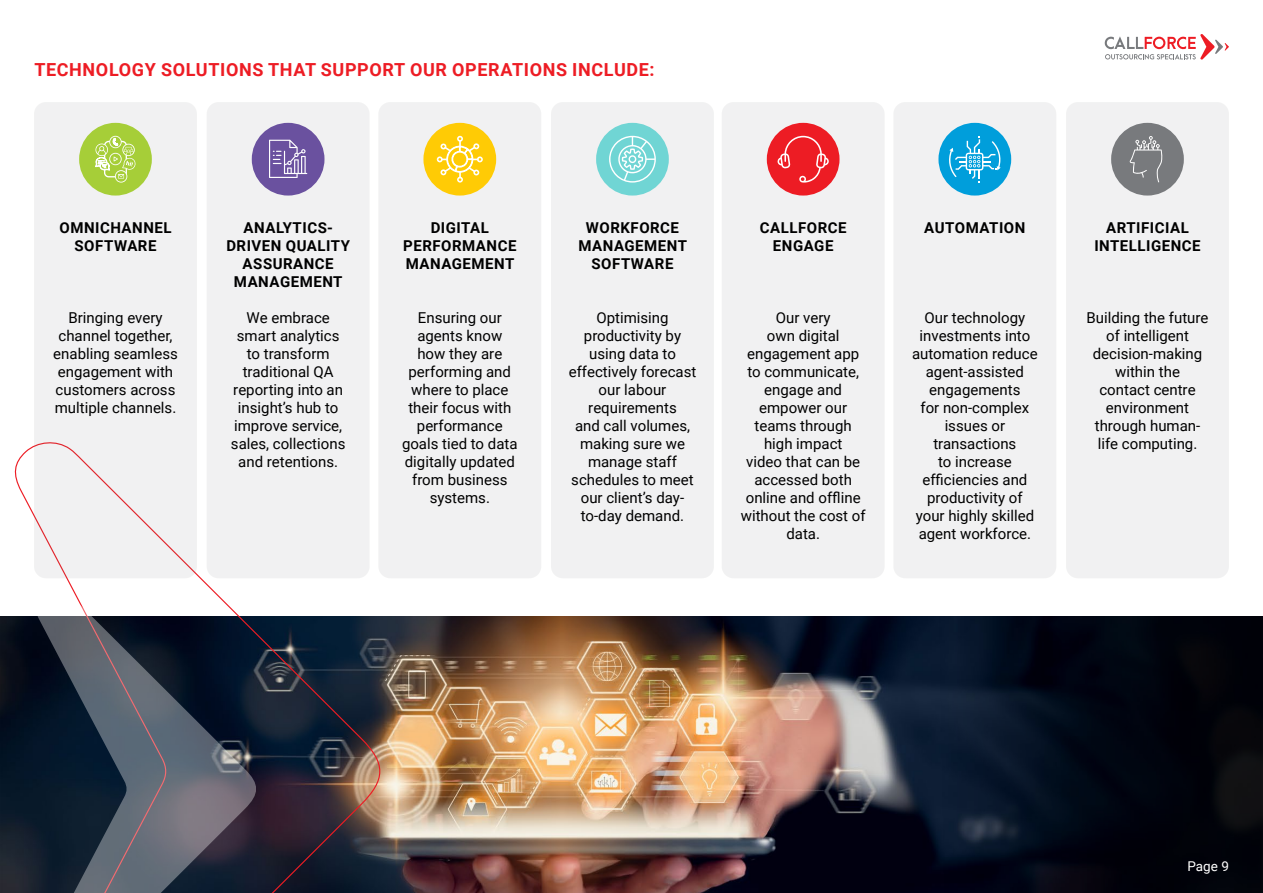
<style>
.page{position:relative;width:1263px;height:893px;background:#fff}
.page>*{position:absolute;margin:0;border:0;box-sizing:border-box;transform-origin:0 0}
.t1{font:700 18px "Roboto";letter-spacing:.035em;color:#ed1c24}
.t2{font:15px/18px "Roboto";color:#000;text-align:center}
.t3{font:700 15px/18px "Roboto";letter-spacing:.035em;color:#000;text-align:center}
.t4{font:13.5px "Roboto";color:#fff}
</style>
<div class="page">
<svg style="left:1104px;top:34px;width:125px;height:26px"></svg>
<img style="left:0;top:617px;width:897px;height:276px">
<svg style="left:897px;top:617px;width:366px;height:276px;background:#040b18"></svg>
<svg style="left:7px;top:445px;width:381px;height:448px"></svg>
<svg style="left:31px;top:588px;width:229px;height:305px;background:#464e5c"></svg>
<div style="left:34px;top:102px;width:163px;height:476px;background:#f1f1f2;border-radius:12px"></div>
<div style="left:378px;top:102px;width:163px;height:476px;background:#f1f1f2;border-radius:12px"></div>
<div style="left:893px;top:102px;width:163px;height:476px;background:#f1f1f2;border-radius:12px"></div>
<div style="left:207px;top:102px;width:163px;height:476px;background:#f1f1f2;border-radius:12px"></div>
<div style="left:722px;top:102px;width:163px;height:476px;background:#f1f1f2;border-radius:12px"></div>
<div style="left:551px;top:102px;width:163px;height:476px;background:#f1f1f2;border-radius:12px"></div>
<div style="left:1066px;top:102px;width:163px;height:476px;background:#f1f1f2;border-radius:12px"></div>
<div style="left:252px;top:123px;width:72px;height:73px;background:#6a519f;border-radius:50%"></div>
<div style="left:767px;top:123px;width:72px;height:73px;background:#ed1c24;border-radius:50%"></div>
<div style="left:596px;top:123px;width:73px;height:73px;background:#70d5d4;border-radius:50%"></div>
<div style="left:423px;top:123px;width:73px;height:73px;background:#ffcb05;border-radius:50%"></div>
<div style="left:938px;top:123px;width:73px;height:73px;background:#009edb;border-radius:50%"></div>
<div style="left:1111px;top:123px;width:73px;height:73px;background:#787a7d;border-radius:50%"></div>
<div style="left:79px;top:123px;width:73px;height:73px;background:#a6ce38;border-radius:50%"></div>
<svg style="left:1129px;top:136px;width:34px;height:46px"></svg>
<svg style="left:95px;top:136px;width:41px;height:47px"></svg>
<svg style="left:437px;top:136px;width:46px;height:47px"></svg>
<svg style="left:609px;top:136px;width:47px;height:47px"></svg>
<svg style="left:777px;top:136px;width:52px;height:47px"></svg>
<svg style="left:947px;top:136px;width:54px;height:47px"></svg>
<svg style="left:269px;top:140px;width:38px;height:38px"></svg>
<p class="t1" style="left:34px;top:57px;width:622px">TECHNOLOGY SOLUTIONS THAT SUPPORT OUR OPERATIONS INCLUDE:</p>
<p class="t3" style="left:59px;top:218px;width:114px">OMNICHANNEL<br>SOFTWARE</p>
<p class="t2" style="left:53px;top:308px;width:126px">Bringing every channel together, enabling seamless engagement with customers across multiple channels.</p>
<p class="t3" style="left:226px;top:218px;width:125px">ANALYTICS-<br>DRIVEN QUALITY<br>ASSURANCE<br>MANAGEMENT</p>
<p class="t2" style="left:231px;top:308px;width:116px">We embrace smart analytics to transform traditional QA reporting into an insight’s hub to improve service, sales, collections and retentions.</p>
<p class="t3" style="left:403px;top:218px;width:115px">DIGITAL<br>PERFORMANCE<br>MANAGEMENT</p>
<p class="t2" style="left:402px;top:308px;width:117px">Ensuring our agents know how they are performing and where to place their focus with performance goals tied to data digitally updated from business systems.</p>
<p class="t3" style="left:578px;top:218px;width:110px">WORKFORCE<br>MANAGEMENT<br>SOFTWARE</p>
<p class="t2" style="left:569px;top:308px;width:129px">Optimising productivity by using data to effectively forecast our labour requirements<br>and call volumes, making sure we manage staff schedules to meet our client’s day&shy;to-day demand.</p>
<p class="t3" style="left:760px;top:218px;width:88px">CALLFORCE<br>ENGAGE</p>
<p class="t2" style="left:741px;top:308px;width:126px">Our very<br>own digital engagement app to communicate, engage and empower our teams through high impact<br>video that can be accessed both online and offline without the cost of data.</p>
<p class="t3" style="left:924px;top:218px;width:103px">AUTOMATION</p>
<p class="t2" style="left:912px;top:308px;width:127px">Our technology investments into automation reduce agent-assisted engagements<br>for non-complex issues or transactions<br>to increase efficiencies and productivity of your highly skilled agent workforce.</p>
<p class="t3" style="left:1094px;top:218px;width:108px">ARTIFICIAL<br>INTELLIGENCE</p>
<p class="t2" style="left:1086px;top:308px;width:123px">Building the future of intelligent decision-making within the<br>contact centre environment through human&shy;life computing.</p>
<p class="t4" style="left:1187px;top:856px;width:43px">Page 9</p>
</div>
